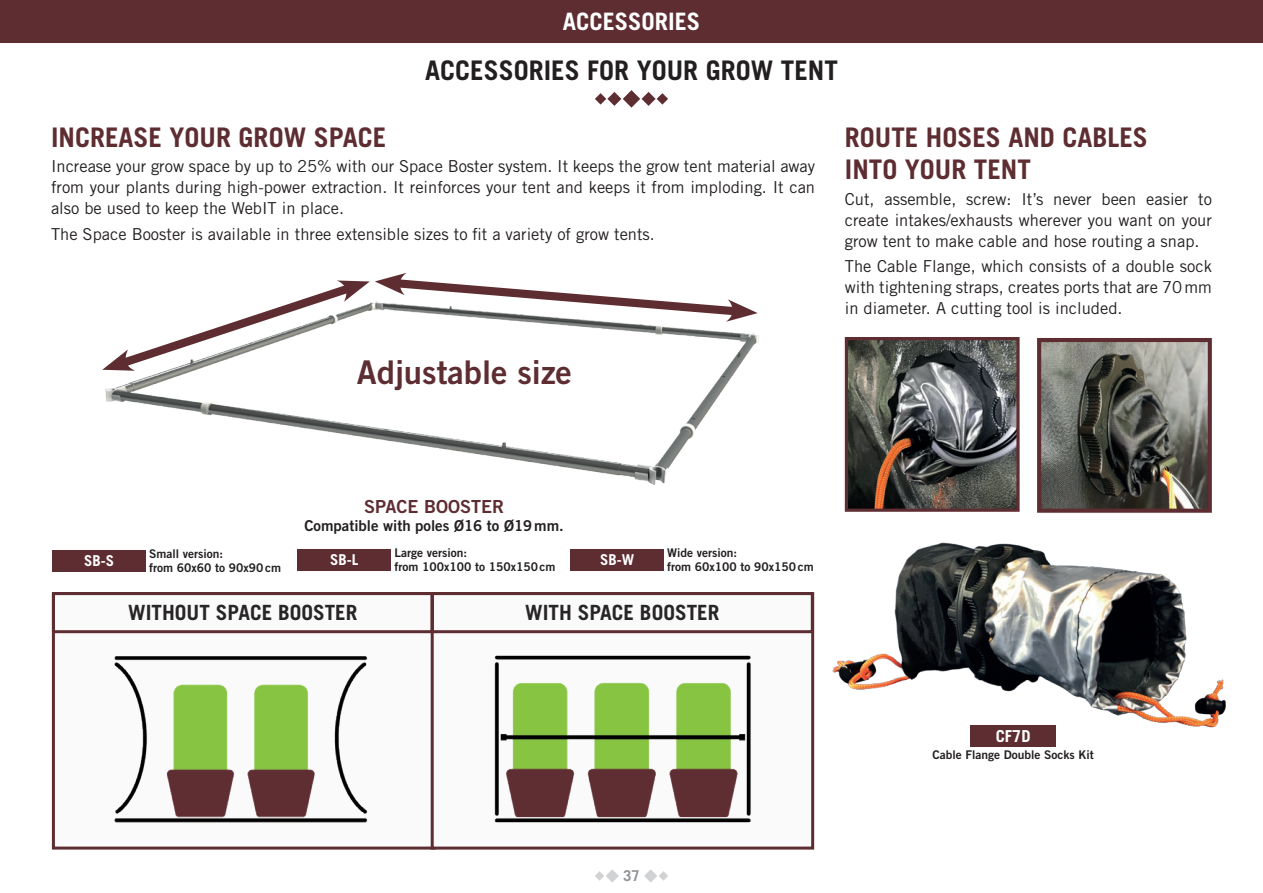
<style>
.page{position:relative;width:1263px;height:893px;background:#fff}
.page>*{position:absolute;margin:0;border:0;box-sizing:border-box;transform-origin:0 0}
.t1{font:32.7px "Trade Gothic LT Std Bd 2";color:#5e2d31}
.t2{font:700 27px/32.4px "Trade Gothic LT Std";color:#5e2d31}
.t3{font:700 27px "Trade Gothic LT Std";color:#231f20}
.t4{font:700 24px "Trade Gothic LT Std";color:#fff}
.t5{font:700 21px "Trade Gothic LT Std";color:#282526}
.t6{font:18px "Trade Gothic LT Std Bd 2";color:#5e2d31}
.t7{font:16.5px/21px "Trade Gothic LT Std";color:#231f20;text-align:justify}
.t8{font:700 16.5px "Trade Gothic LT Std";color:#fff}
.t9{font:15px "Trade Gothic LT Std Bd 2";color:#231f20}
.t10{font:700 15px "Trade Gothic LT Std";color:#fff}
.t11{font:700 15px "Trade Gothic LT Std";color:#939598}
.t12{font:12px/13.5px "Trade Gothic LT Std Bd 2";color:#231f20}
</style>
<div class="page">
<div style="left:0;top:0;width:1263px;height:43px;background:#5e2d31"></div>
<svg style="left:644px;top:869px;width:24px;height:13px"></svg>
<svg style="left:595px;top:869px;width:24px;height:13px"></svg>
<svg style="left:595px;top:90px;width:73px;height:18px"></svg>
<div style="left:52px;top:550px;width:94px;height:21px;background:#5e2d31"></div>
<div style="left:298px;top:549px;width:93px;height:21px;background:#5e2d31"></div>
<div style="left:570px;top:549px;width:94px;height:21px;background:#5e2d31"></div>
<div style="left:52px;top:592px;width:383px;height:258px;background:#fafafa;border:3px solid #5e2d31"></div>
<div style="left:431px;top:592px;width:383px;height:258px;background:#fafafa;border:3px solid #5e2d31"></div>
<img style="left:114px;top:656px;width:254px;height:167px">
<img style="left:494px;top:655px;width:257px;height:168px">
<div style="left:52px;top:592px;width:382px;height:41px;border:3px solid #5e2d31"></div>
<div style="left:431px;top:592px;width:383px;height:41px;border:3px solid #5e2d31"></div>
<img style="left:105px;top:335px;width:654px;height:150px">
<svg style="left:102px;top:273px;width:656px;height:101px"></svg>
<div style="left:971px;top:725px;width:85px;height:22px;background:#5e2d31"></div>
<img style="left:814px;top:543px;width:412px;height:196px">
<img style="left:1042px;top:343px;width:165px;height:165px">
<div style="left:1037px;top:338px;width:175px;height:175px;border:4px solid #5e2d31"></div>
<img style="left:849px;top:341px;width:166px;height:167px">
<div style="left:845px;top:337px;width:174px;height:175px;border:3px solid #5e2d31"></div>
<h3 class="t4" style="left:563px;top:7px;width:139px">ACCESSORIES</h3>
<h2 class="t3" style="left:425px;top:53px;width:414px">ACCESSORIES FOR YOUR GROW TENT</h2>
<h2 class="t2" style="left:51px;top:121px;width:337px">INCREASE YOUR GROW SPACE</h2>
<p class="t7" style="left:51px;top:156px;width:766px">Increase your grow space by up to 25% with our Space Boster system. It keeps the grow tent material away from your plants during high-power extraction. It reinforces your tent and keeps it from imploding. It can also be used to keep the WebIT in place.</p>
<p class="t7" style="left:51px;top:223px;width:605px">The Space Booster is available in three extensible sizes to fit a variety of grow tents.</p>
<h1 class="t1" style="left:357px;top:352px;width:217px">Adjustable size</h1>
<h2 class="t2" style="left:845px;top:121px;width:305px">ROUTE HOSES AND CABLES<br>INTO YOUR TENT</h2>
<p class="t7" style="left:845px;top:188px;width:369px">Cut, assemble, screw: It’s never been easier to create intakes/exhausts wherever you want on your grow tent to make cable and hose routing a snap.</p>
<p class="t7" style="left:845px;top:255px;width:369px">The Cable Flange, which consists of a double sock with tightening straps, creates ports that are 70mm in diameter. A cutting tool is included.</p>
<p class="t6" style="left:364px;top:495px;width:141px">SPACE BOOSTER</p>
<p class="t9" style="left:304px;top:516px;width:261px">Compatible with poles Ø16 to Ø19mm.</p>
<p class="t10" style="left:84px;top:551px;width:32px">SB-S</p>
<p class="t12" style="left:149px;top:547px;width:133px">Small version:<br>from 60x60 to 90x90cm</p>
<p class="t10" style="left:330px;top:550px;width:30px">SB-L</p>
<p class="t12" style="left:394px;top:546px;width:163px">Large version:<br>from 100x100 to 150x150cm</p>
<p class="t10" style="left:600px;top:551px;width:36px">SB-W</p>
<p class="t12" style="left:667px;top:546px;width:148px">Wide version:<br>from 60x100 to 90x150cm</p>
<p class="t5" style="left:128px;top:600px;width:231px">WITHOUT SPACE BOOSTER</p>
<p class="t5" style="left:525px;top:600px;width:196px">WITH SPACE BOOSTER</p>
<p class="t11" style="left:623px;top:867px;width:18px">37</p>
<p class="t8" style="left:996px;top:726px;width:36px">CF7D</p>
<p class="t12" style="left:932px;top:747px;width:163px">Cable Flange Double Socks Kit</p>
</div>
